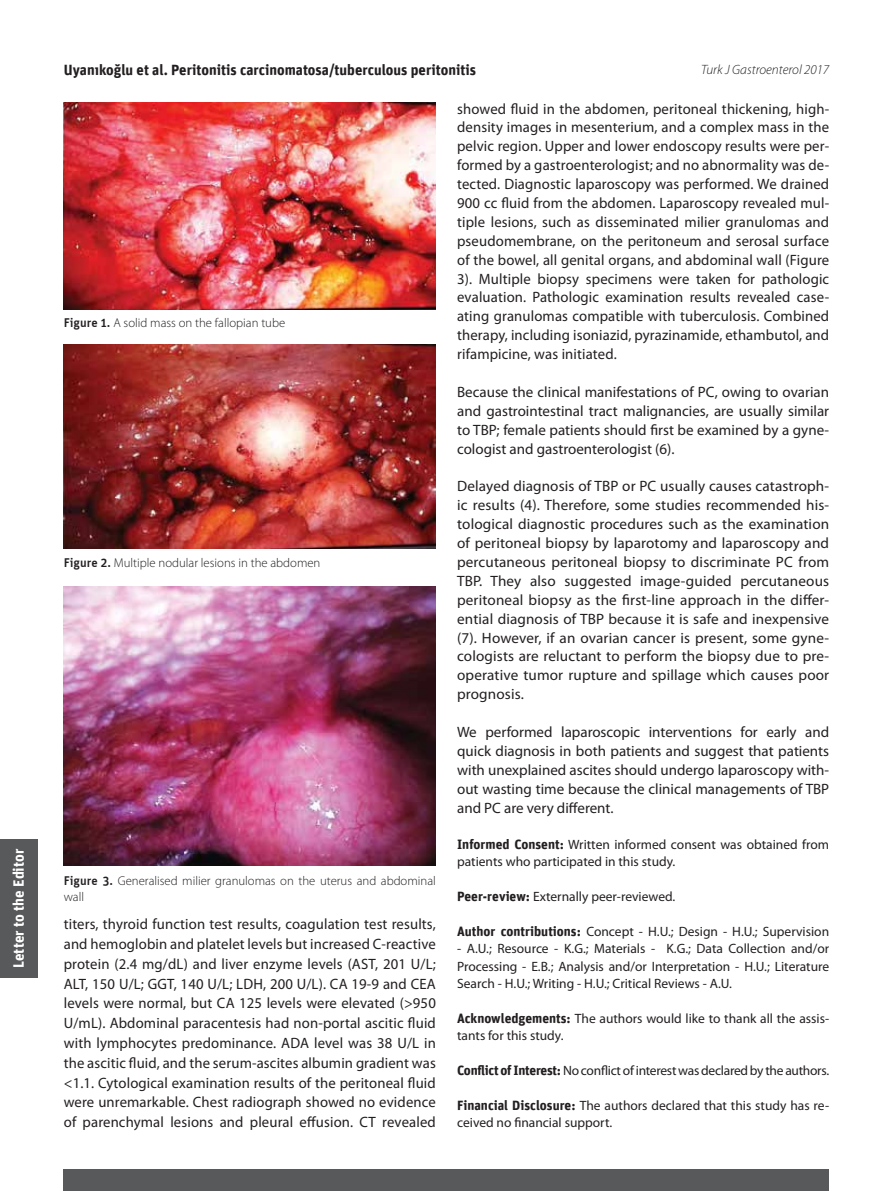
<style>
.page{position:relative;width:893px;height:1191px;background:#fff}
.page>*{position:absolute;margin:0;border:0;box-sizing:border-box;transform-origin:0 0}
.t1{font:15px/18.9px "Myriad Pro";letter-spacing:.01em;color:#231f20;text-align:justify}
.t2{font:700 15px "Unit";color:#fff}
.t3{font:700 14.85px "Unit";color:#231f20}
.t4{font:13.5px/17.4px "Myriad Pro";color:#231f20}
.t5{font:13.5px "Myriad Pro";letter-spacing:-.02em;color:#231f20}
.t6{font:italic 300 13.5px "Myriad Pro";color:#231f20}
.t7{font:300 12.75px/15.8px "Myriad Pro";color:#231f20}
.s1{font-family:"Unit";font-weight:500}
.s2{font-family:"Unit";font-weight:700}
</style>
<div class="page">
<div style="left:64px;top:1169px;width:765px;height:22px;background:#58595b"></div>
<div style="left:0;top:839px;width:37px;height:138px;background:#58595b"></div>
<img style="left:64px;top:102px;width:372px;height:208px">
<img style="left:64px;top:345px;width:372px;height:203px">
<img style="left:64px;top:586px;width:372px;height:279px">
<p class="t2" style="left:9px;top:968px;width:121px;rotate:-90deg">Letter to the Editor</p>
<p class="t3" style="left:64px;top:60px;width:414px">Uyanıkoğlu et al. Peritonitis carcinomatosa/tuberculous peritonitis</p>
<p class="t6" style="left:701px;top:61px;width:129px">Turk J Gastroenterol 2017</p>
<p class="t7" style="left:64px;top:315px;width:223px"><span class="s1">Figure 1.</span> A solid mass on the fallopian tube</p>
<p class="t7" style="left:64px;top:555px;width:258px"><span class="s1">Figure 2.</span> Multiple nodular lesions in the abdomen</p>
<p class="t7" style="left:64px;top:873px;width:374px"><span class="s1">Figure 3.</span> Generalised milier granulomas on the uterus and abdominal wall</p>
<p class="t1" style="left:64px;top:914px;width:374px;line-height:19.8px">titers, thyroid function test results, coagulation test results, and hemoglobin and platelet levels but increased C-reactive protein (2.4 mg/dL) and liver enzyme levels (AST, 201 U/L; ALT, 150 U/L; GGT, 140 U/L; LDH, 200 U/L). CA 19-9 and CEA levels were normal, but CA 125 levels were elevated (&gt;950<br>U/mL). Abdominal paracentesis had non-portal ascitic fluid with lymphocytes predominance. ADA level was 38 U/L in the ascitic fluid, and the serum-ascites albumin gradient was &lt;1.1. Cytological examination results of the peritoneal fluid were unremarkable. Chest radiograph showed no evidence of parenchymal lesions and pleural effusion. CT revealed</p>
<p class="t1" style="left:457px;top:99px;width:374px">showed fluid in the abdomen, peritoneal thickening, high&shy;density images in mesenterium, and a complex mass in the pelvic region. Upper and lower endoscopy results were per&shy;formed by a gastroenterologist; and no abnormality was de&shy;tected. Diagnostic laparoscopy was performed. We drained 900 cc fluid from the abdomen. Laparoscopy revealed mul&shy;tiple lesions, such as disseminated milier granulomas and pseudomembrane, on the peritoneum and serosal surface of the bowel, all genital organs, and abdominal wall (Figure 3). Multiple biopsy specimens were taken for pathologic evaluation. Pathologic examination results revealed case&shy;ating granulomas compatible with tuberculosis. Combined therapy, including isoniazid, pyrazinamide, ethambutol, and rifampicine, was initiated.</p>
<p class="t1" style="left:457px;top:382px;width:374px">Because the clinical manifestations of PC, owing to ovarian and gastrointestinal tract malignancies, are usually similar to TBP; female patients should first be examined by a gyne&shy;cologist and gastroenterologist (6).</p>
<p class="t1" style="left:457px;top:477px;width:374px">Delayed diagnosis of TBP or PC usually causes catastroph&shy;ic results (4). Therefore, some studies recommended his&shy;tological diagnostic procedures such as the examination of peritoneal biopsy by laparotomy and laparoscopy and percutaneous peritoneal biopsy to discriminate PC from TBP. They also suggested image-guided percutaneous peritoneal biopsy as the first-line approach in the differ&shy;ential diagnosis of TBP because it is safe and inexpensive (7). However, if an ovarian cancer is present, some gyne&shy;cologists are reluctant to perform the biopsy due to pre&shy;operative tumor rupture and spillage which causes poor prognosis.</p>
<p class="t1" style="left:457px;top:722px;width:374px">We performed laparoscopic interventions for early and quick diagnosis in both patients and suggest that patients with unexplained ascites should undergo laparoscopy with&shy;out wasting time because the clinical managements of TBP and PC are very different.</p>
<p class="t4" style="left:457px;top:835px;width:374px"><span class="s2">Informed Consent:</span> Written informed consent was obtained from patients who participated in this study.</p>
<p class="t4" style="left:457px;top:887px;width:220px"><span class="s2">Peer-review:</span> Externally peer-reviewed.</p>
<p class="t4" style="left:457px;top:922px;width:374px"><span class="s2">Author contributions:</span> Concept - H.U.; Design - H.U.; Supervision</p>
<p class="t4" style="left:457px;top:939px;width:374px;text-align:justify">- A.U.; Resource - K.G.; Materials - K.G.; Data Collection and/or Processing - E.B.; Analysis and/or Interpretation - H.U.; Literature Search - H.U.; Writing - H.U.; Critical Reviews - A.U.</p>
<p class="t4" style="left:457px;top:1009px;width:374px"><span class="s2">Acknowledgements:</span> The authors would like to thank all the assis&shy;tants for this study.</p>
<p class="t5" style="left:457px;top:1062px;width:374px"><span class="s2">Conflict of Interest:</span> No conflict of interest was declared by the authors.</p>
<p class="t4" style="left:457px;top:1096px;width:374px"><span class="s2">Financial Disclosure:</span> The authors declared that this study has re&shy;ceived no financial support.</p>
</div>
